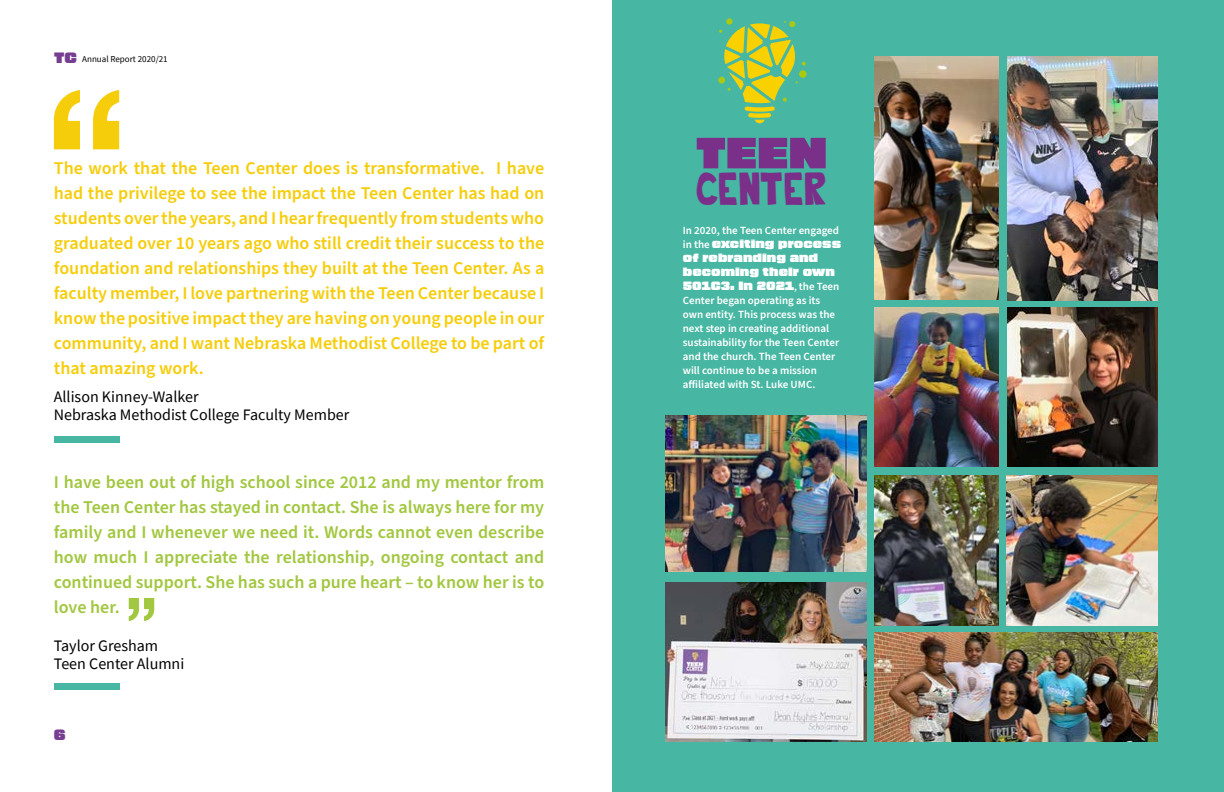
<style>
.page{position:relative;width:1224px;height:792px;background:#fff}
.page>*{position:absolute;margin:0;border:0;box-sizing:border-box;transform-origin:0 0}
.t1{font:43.6px "Thickness";color:#7a3089}
.t2{font:600 18px/25px "Source Sans Pro";color:#f6cd0b;text-align:justify}
.t3{font:600 18px/25px "Source Sans Pro";color:#a2c740;text-align:justify}
.t4{font:16px/18px "Source Sans Pro";color:#000}
.t5{font:expanded 15px "Blunt";color:#763d90}
.t6{font:expanded 12px/14px "Blunt";color:#fff}
.t7{font:600 11px/14px "Source Sans Pro";color:#fff}
.t8{font:9px "Source Sans Pro";color:#000}
.s1{font-family:"Blunt";font-stretch:expanded;font-size:15px;color:#763d90}
.s2{font-family:"Source Sans Pro";font-weight:600;font-stretch:normal;font-size:11px}
.s3{font-family:"Source Sans Pro";font-weight:600;font-stretch:normal;font-size:10px}
</style>
<div class="page">
<svg style="left:54px;top:90px;width:65px;height:59px"></svg>
<div style="left:54px;top:683px;width:66px;height:7px;background:#47b7a3"></div>
<div style="left:54px;top:436px;width:66px;height:6px;background:#47b7a3"></div>
<svg style="left:129px;top:598px;width:25px;height:23px"></svg>
<div style="left:612px;top:0;width:612px;height:792px;background:#47b7a3"></div>
<img style="left:875px;top:56px;width:124px;height:243px">
<img style="left:1007px;top:476px;width:150px;height:149px">
<img style="left:875px;top:632px;width:282px;height:109px">
<img style="left:875px;top:308px;width:124px;height:159px">
<img style="left:665px;top:415px;width:202px;height:156px">
<img style="left:1007px;top:56px;width:150px;height:244px">
<img style="left:875px;top:476px;width:124px;height:149px">
<img style="left:1007px;top:308px;width:150px;height:159px">
<img style="left:665px;top:582px;width:202px;height:159px">
<svg style="left:697px;top:138px;width:129px;height:30px;background:#70488d"></svg>
<svg style="left:726px;top:18px;width:7px;height:7px"></svg>
<svg style="left:719px;top:21px;width:87px;height:102px"></svg>
<p class="t8" style="left:54px;top:53px;width:115px"><span class="s1">TC</span> Annual Report 2020/21</p>
<p class="t2" style="left:54px;top:156px;width:492px">The work that the Teen Center does is transformative. I have had the privilege to see the impact the Teen Center has had on students over the years, and I hear frequently from students who graduated over 10 years ago who still credit their success to the foundation and relationships they built at the Teen Center. As a faculty member, I love partnering with the Teen Center because I know the positive impact they are having on young people in our community, and I want Nebraska Methodist College to be part of that amazing work.</p>
<p class="t4" style="left:54px;top:387px;width:297px">Allison Kinney-Walker<br>Nebraska Methodist College Faculty Member</p>
<p class="t3" style="left:54px;top:470px;width:492px">I have been out of high school since 2012 and my mentor from the Teen Center has stayed in contact. She is always here for my family and I whenever we need it. Words cannot even describe how much I appreciate the relationship, ongoing contact and continued support. She has such a pure heart – to know her is to love her.</p>
<p class="t4" style="left:54px;top:637px;width:132px">Taylor Gresham<br>Teen Center Alumni</p>
<p class="t5" style="left:54px;top:728px;width:13px">6</p>
<h1 class="t1" style="left:697px;top:162px;width:133px">CENTER</h1>
<p class="t7" style="left:683px;top:224px;width:158px">In 2020, the Teen Center engaged</p>
<p class="t6" style="left:683px;top:237px;width:160px"><span class="s2">in the</span> exciting process of rebranding and becoming their own<br>501C3. In 2021<span class="s3">,</span> <span class="s2">the Teen</span></p>
<p class="t7" style="left:683px;top:294px;width:158px">Center began operating as its own entity. This process was the next step in creating additional sustainability for the Teen Center and the church. The Teen Center will continue to be a mission affiliated with St. Luke UMC.</p>
</div>
